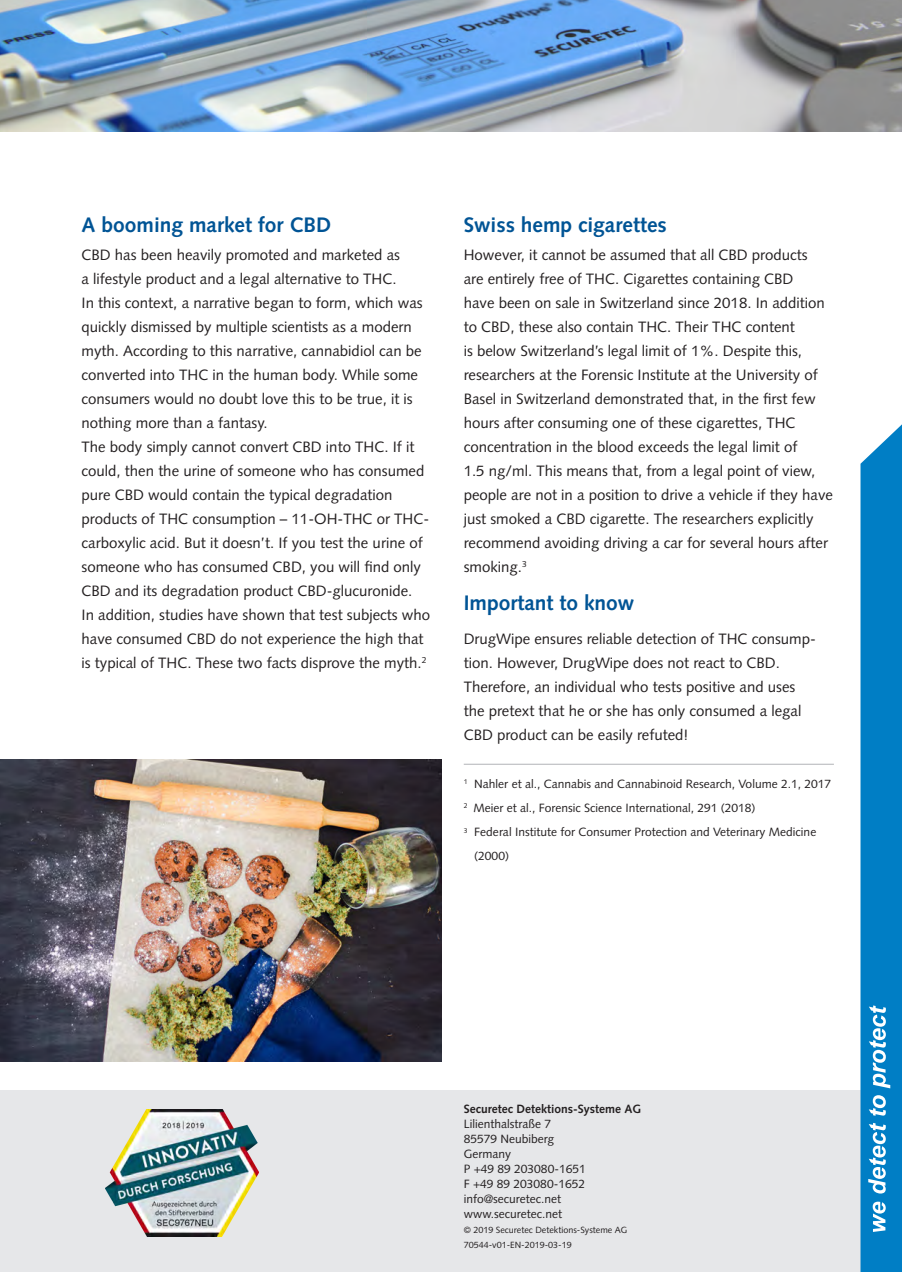
<style>
.page{position:relative;width:902px;height:1272px;background:#fff}
.page>*{position:absolute;margin:0;border:0;box-sizing:border-box;transform-origin:0 0}
.Fließtext_Head{font:700 21px "Syntax";color:#005495}
.Fließtext{font:15px/24px "Syntax";color:#231f20}
.Absatzformat_2{font:12px/24px "Syntax";color:#231f20}
.t1{font:700 12px "Syntax";color:#231f20}
.Adresse_Rückseite_kl{font:9px "Syntax";color:#231f20}
</style>
<div class="page">
<hr style="left:463px;top:764px;width:370px;height:1px;background:#b2b3b7">
<div style="left:0;top:1090px;width:901px;height:181px;background:#e6e7e9"></div>
<img style="left:106px;top:1109px;width:153px;height:127px">
<img style="left:0;top:0;width:901px;height:131px">
<img style="left:0;top:759px;width:441px;height:302px">
<svg style="left:860px;top:425px;width:41px;height:846px;background:#1387c9"></svg>
<p class="Fließtext_Head" style="left:82px;top:213px;width:251px">A booming market for CBD</p>
<p class="Fließtext" style="left:82px;top:243px;width:342px">CBD has been heavily promoted and marketed as<br>a lifestyle product and a legal alternative to THC.<br>In this context, a narrative began to form, which was quickly dismissed by multiple scientists as a modern myth. According to this narrative, cannabidiol can be converted into THC in the human body. While some consumers would no doubt love this to be true, it is nothing more than a fantasy.</p>
<p class="Fließtext" style="left:82px;top:435px;width:350px">The body simply cannot convert CBD into THC. If it could, then the urine of someone who has consumed pure CBD would contain the typical degradation products of THC consumption – 11-OH-THC or THC&shy;carboxylic acid. But it doesn’t. If you test the urine of someone who has consumed CBD, you will find only CBD and its degradation product CBD-glucuronide.<br>In addition, studies have shown that test subjects who have consumed CBD do not experience the high that is typical of THC. These two facts disprove the myth.<sup>2</sup></p>
<p class="Fließtext_Head" style="left:463px;top:213px;width:204px">Swiss hemp cigarettes</p>
<p class="Fließtext" style="left:463px;top:243px;width:371px">However, it cannot be assumed that all CBD products<br>are entirely free of THC. Cigarettes containing CBD<br>have been on sale in Switzerland since 2018. In addition to CBD, these also contain THC. Their THC content<br>is below Switzerland’s legal limit of 1%. Despite this, researchers at the Forensic Institute at the University of Basel in Switzerland demonstrated that, in the first few hours after consuming one of these cigarettes, THC concentration in the blood exceeds the legal limit of<br>1.5 ng/ml. This means that, from a legal point of view, people are not in a position to drive a vehicle if they have just smoked a CBD cigarette. The researchers explicitly recommend avoiding driving a car for several hours after smoking.<sup>3</sup></p>
<p class="Fließtext_Head" style="left:463px;top:591px;width:172px">Important to know</p>
<p class="Fließtext" style="left:463px;top:627px;width:351px">DrugWipe ensures reliable detection of THC consump&shy;tion. However, DrugWipe does not react to CBD.<br>Therefore, an individual who tests positive and uses the pretext that he or she has only consumed a legal CBD product can be easily refuted!</p>
<p class="Absatzformat_2" style="left:463px;top:772px;width:369px"><sup>1</sup> Nahler et al., Cannabis and Cannabinoid Research, Volume 2.1, 2017</p>
<p class="Absatzformat_2" style="left:463px;top:796px;width:293px"><sup>2</sup> Meier et al., Forensic Science International, 291 (2018)</p>
<p class="Absatzformat_2" style="left:474px;top:820px;width:343px;text-indent:-11px"><sup>3</sup> Federal Institute for Consumer Protection and Veterinary Medicine (2000)</p>
<p class="t1" style="left:463px;top:1102px;width:179px">Securetec Detektions-Systeme AG</p>
<p class="Absatzformat_2" style="left:463px;top:1112px;width:89px">Lilienthalstraße 7</p>
<p class="Absatzformat_2" style="left:463px;top:1127px;width:92px">85579 Neubiberg</p>
<p class="Absatzformat_2" style="left:463px;top:1142px;width:49px">Germany</p>
<p class="Absatzformat_2" style="left:463px;top:1157px;width:123px">P +49 89 203080-1651</p>
<p class="Absatzformat_2" style="left:463px;top:1172px;width:123px">F +49 89 203080-1652</p>
<p class="Absatzformat_2" style="left:463px;top:1187px;width:99px">info@securetec.net</p>
<p class="Absatzformat_2" style="left:463px;top:1202px;width:100px">www.securetec.net</p>
<p class="Adresse_Rückseite_kl" style="left:463px;top:1224px;width:165px">© 2019 Securetec Detektions-Systeme AG</p>
<p class="Adresse_Rückseite_kl" style="left:463px;top:1239px;width:110px">70544-v01-EN-2019-03-19</p>
</div>
